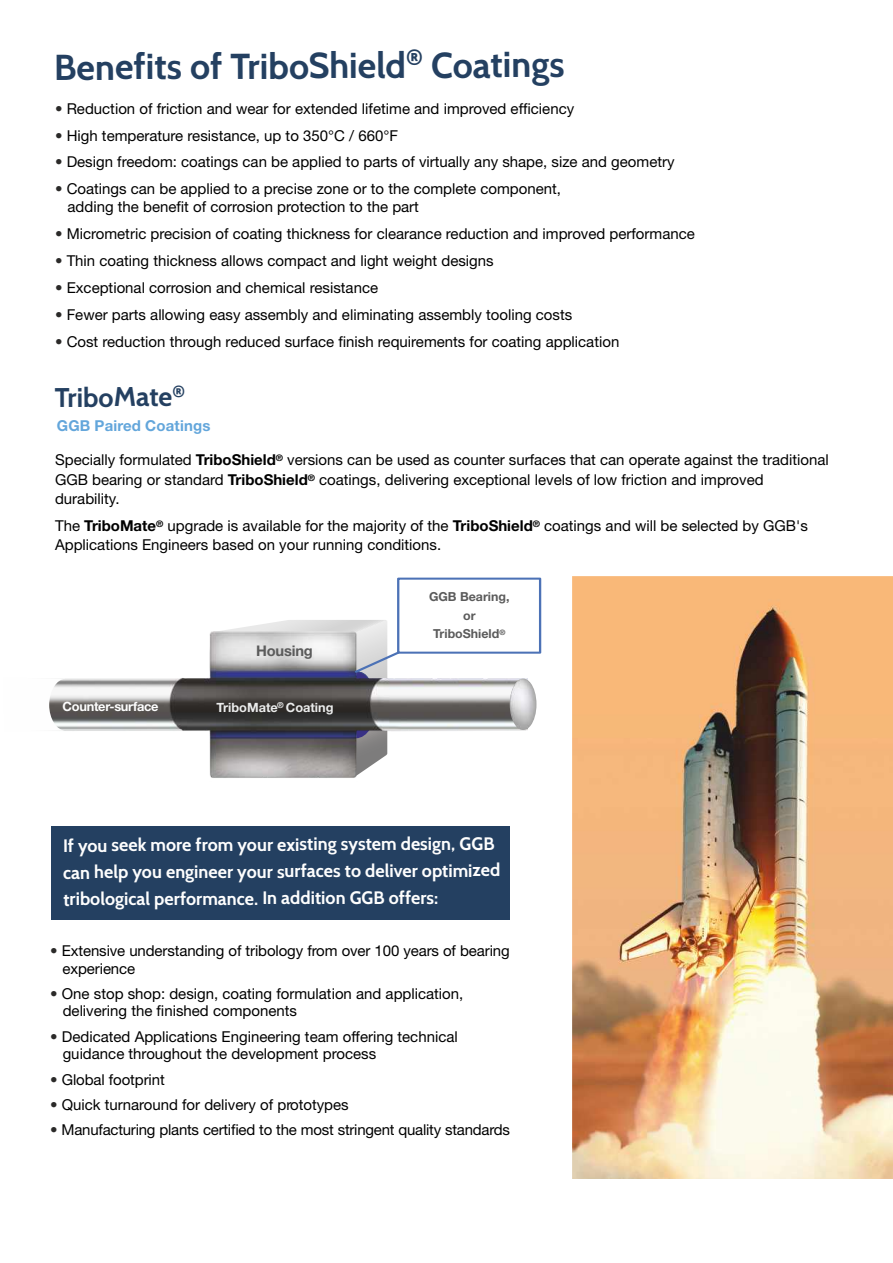
<style>
.page{position:relative;width:893px;height:1263px;background:#fff}
.page>*{position:absolute;margin:0;border:0;box-sizing:border-box;transform-origin:0 0}
.t1{font:700 36px "Cabin";letter-spacing:-.005em;color:#244061}
.t2{font:700 27px "Cabin";letter-spacing:-.005em;color:#244061}
.t3{font:700 24px "Cabin";color:#244061}
.t4{font:700 18px/27px "Cabin";letter-spacing:-.005em;color:#fefefe}
.t5{font:700 18px "Cabin";color:#244061}
.t6{font:15px/17.5px "Helvetica Neue LT";color:#000}
.t7{font:700 15px "Helvetica Neue LT";letter-spacing:.005em;color:#63a6db}
.t8{font:700 14.7px "Helvetica Neue LT";letter-spacing:-.01em;color:#5b5b5b}
.t9{font:700 12.75px "Helvetica Neue LT";color:#ebecec}
.t10{font:700 12.75px "Helvetica Neue LT";letter-spacing:-.02em;color:#fefefe}
.t11{font:700 12.45px/18.5px "Helvetica Neue LT";color:#5b5b5b;text-align:center}
.t12{font:700 9px "Helvetica Neue LT";color:#000}
.t13{font:700 8.25px "Helvetica Neue LT";color:#ebecec}
.t14{font:700 7.5px "Helvetica Neue LT";color:#5b5b5b}
.s1{color:#2b2a29}
.s2{font-weight:700}
</style>
<div class="page">
<div style="left:52px;top:826px;width:458px;height:94px;background:#244061"></div>
<img style="left:66px;top:632px;width:461px;height:146px">
<hr style="left:382px;top:730px;width:144px;height:1px;background:#d9dada">
<hr style="left:22px;top:730px;width:160px;height:1px;background:#d9dada">
<img style="left:510px;top:679px;width:26px;height:51px">
<div style="left:397px;top:577px;width:144px;height:77px;border:2px solid #4c72b6"></div>
<svg style="left:213px;top:620px;width:188px;height:156px;background:#8c8c90"></svg>
<svg style="left:22px;top:678px;width:44px;height:53px"></svg>
<img style="left:572px;top:577px;width:321px;height:601px">
<h3 class="t3" style="left:406px;top:43px;width:18px">®</h3>
<h1 class="t1" style="left:54px;top:44px;width:512px">Benefits of TriboShield Coatings</h1>
<p class="t6" style="left:55px;top:101px;width:521px"><span class="s1">•</span> Reduction of friction and wear for extended lifetime and improved efficiency</p>
<p class="t6" style="left:55px;top:128px;width:344px"><span class="s1">•</span> High temperature resistance, up to 350°C / 660°F</p>
<p class="t6" style="left:55px;top:155px;width:621px"><span class="s1">•</span> Design freedom: coatings can be applied to parts of virtually any shape, size and geometry</p>
<p class="t6" style="left:68px;top:182px;width:495px;text-indent:-13px"><span class="s1">•</span> Coatings can be applied to a precise zone or to the complete component, adding the benefit of corrosion protection to the part</p>
<p class="t6" style="left:55px;top:226px;width:641px"><span class="s1">•</span> Micrometric precision of coating thickness for clearance reduction and improved performance</p>
<p class="t6" style="left:55px;top:253px;width:440px"><span class="s1">•</span> Thin coating thickness allows compact and light weight designs</p>
<p class="t6" style="left:55px;top:280px;width:325px"><span class="s1">•</span> Exceptional corrosion and chemical resistance</p>
<p class="t6" style="left:55px;top:307px;width:519px"><span class="s1">•</span> Fewer parts allowing easy assembly and eliminating assembly tooling costs</p>
<p class="t6" style="left:55px;top:334px;width:566px"><span class="s1">•</span> Cost reduction through reduced surface finish requirements for coating application</p>
<p class="t5" style="left:172px;top:380px;width:14px">®</p>
<h2 class="t2" style="left:55px;top:380px;width:119px">TriboMate</h2>
<p class="t7" style="left:57px;top:420px;width:155px">GGB Paired Coatings</p>
<p class="t12" style="left:276px;top:454px;width:9px">®</p>
<p class="t6" style="left:55px;top:472px;width:710px">GGB bearing or standard <span class="s2">TriboShield</span> coatings, delivering exceptional levels of low friction and improved</p>
<p class="t6" style="left:55px;top:453px;width:775px">Specially formulated <span class="s2">TriboShield</span> versions can be used as counter surfaces that can operate against the traditional</p>
<p class="t12" style="left:308px;top:474px;width:9px">®</p>
<p class="t6" style="left:55px;top:492px;width:66px">durability.</p>
<p class="t12" style="left:156px;top:520px;width:9px">®</p>
<p class="t12" style="left:533px;top:520px;width:9px">®</p>
<p class="t6" style="left:55px;top:518px;width:754px;line-height:19.4px">The <span class="s2">TriboMate</span> upgrade is available for the majority of the <span class="s2">TriboShield</span> coatings and will be selected by GGB's<br>Applications Engineers based on your running conditions.</p>
<p class="t8" style="left:256px;top:645px;width:58px">Housing</p>
<p class="t10" style="left:63px;top:702px;width:97px">Counter-surface</p>
<p class="t13" style="left:277px;top:702px;width:8px">®</p>
<p class="t9" style="left:217px;top:702px;width:119px">TriboMate Coating</p>
<p class="t11" style="left:429px;top:589px;width:82px">GGB Bearing, or<br>TriboShield</p>
<p class="t14" style="left:499px;top:629px;width:7px">®</p>
<p class="t4" style="left:63px;top:831px;width:439px">If you seek more from your existing system design, GGB can help you engineer your surfaces to deliver optimized tribological performance. In addition GGB offers:</p>
<p class="t6" style="left:63px;top:943px;width:449px;text-indent:-12px"><span class="s1">•</span> Extensive understanding of tribology from over 100 years of bearing experience</p>
<p class="t6" style="left:63px;top:986px;width:402px;text-indent:-13px"><span class="s1">•</span> One stop shop: design, coating formulation and application, delivering the finished components</p>
<p class="t6" style="left:63px;top:1029px;width:397px;text-indent:-13px"><span class="s1">•</span> Dedicated Applications Engineering team offering technical guidance throughout the development process</p>
<p class="t6" style="left:50px;top:1072px;width:116px"><span class="s1">•</span> Global footprint</p>
<p class="t6" style="left:50px;top:1097px;width:300px"><span class="s1">•</span> Quick turnaround for delivery of prototypes</p>
<p class="t6" style="left:50px;top:1123px;width:461px"><span class="s1">•</span> Manufacturing plants certified to the most stringent quality standards</p>
</div>
